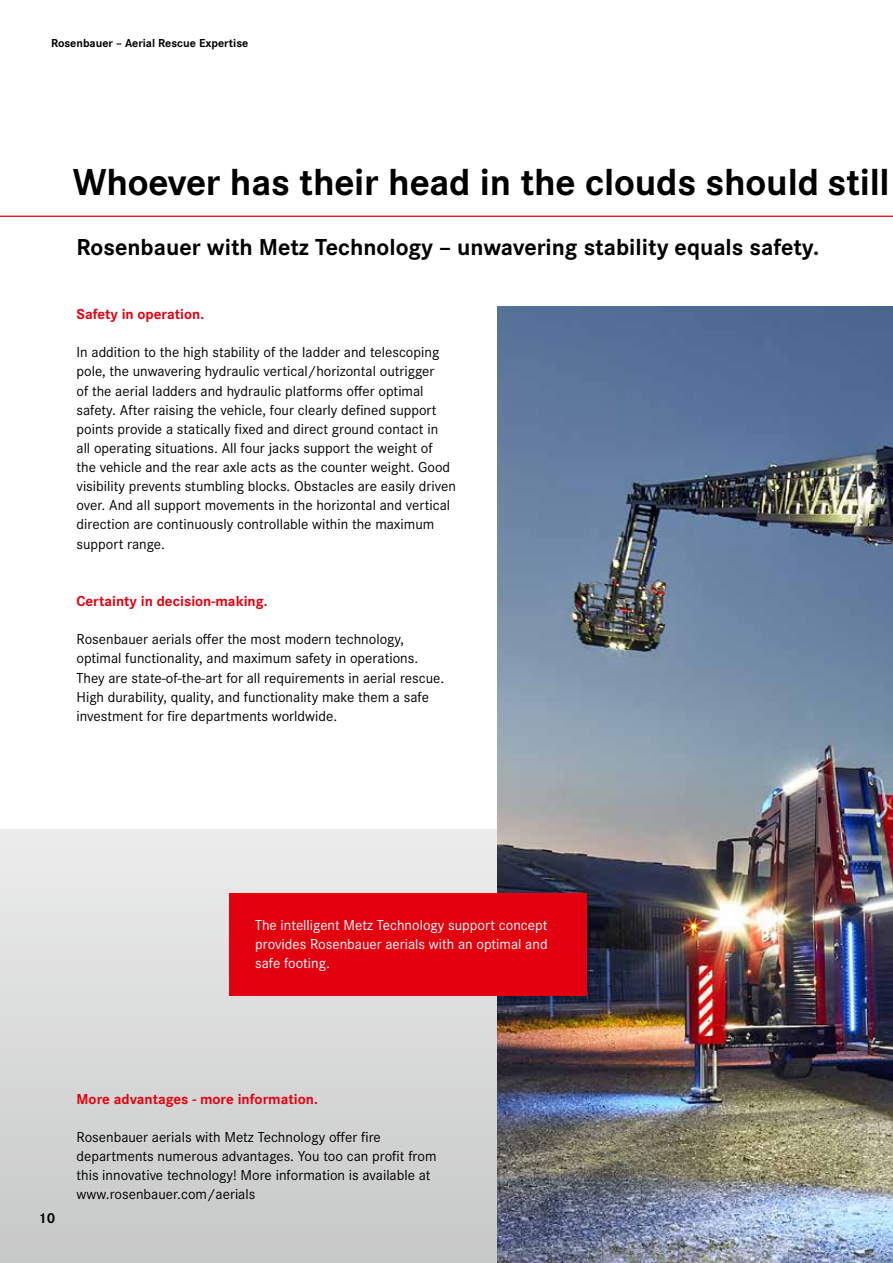
<style>
.page{position:relative;width:893px;height:1263px;background:#fff}
.page>*{position:absolute;margin:0;border:0;box-sizing:border-box;transform-origin:0 0}
.t1{font:700 39px "Corporate S";letter-spacing:-.005em;color:#000}
.t2{font:700 24px "Corporate S";color:#000}
.t3{font:15px/19.2px "Corporate S";color:#000}
.t4{font:15px/19.2px "Corporate S";color:#fff;text-align:justify}
.t5{font:700 15px "Corporate S";color:#e3000f}
.t6{font:700 15px "Corporate S";color:#000}
.t7{font:700 12px "Corporate S";color:#000}
</style>
<div class="page">
<div style="left:0;top:829px;width:893px;height:434px;background:linear-gradient(to bottom,#ececec,#c7c7c8)"></div>
<img style="left:497px;top:306px;width:396px;height:957px">
<hr style="left:0;top:216px;width:893px;height:1px;background:#e3000f">
<div style="left:230px;top:893px;width:357px;height:102px;background:#e3000f"></div>
<p class="t7" style="left:51px;top:36px;width:199px">Rosenbauer – Aerial Rescue Expertise</p>
<h1 class="t1" style="left:73px;top:160px;width:819px">Whoever has their head in the clouds should still</h1>
<h2 class="t2" style="left:77px;top:233px;width:744px">Rosenbauer with Metz Technology – unwavering stability equals safety.</h2>
<p class="t5" style="left:77px;top:305px;width:129px">Safety in operation.</p>
<p class="t3" style="left:77px;top:343px;width:381px">In addition to the high stability of the ladder and telescoping pole, the unwavering hydraulic vertical/horizontal outrigger<br>of the aerial ladders and hydraulic platforms offer optimal safety. After raising the vehicle, four clearly defined support points provide a statically fixed and direct ground contact in<br>all operating situations. All four jacks support the weight of<br>the vehicle and the rear axle acts as the counter weight. Good visibility prevents stumbling blocks. Obstacles are easily driven over. And all support movements in the horizontal and vertical direction are continuously controllable within the maximum support range.</p>
<p class="t5" style="left:77px;top:592px;width:193px">Certainty in decision-making.</p>
<p class="t3" style="left:77px;top:630px;width:369px">Rosenbauer aerials offer the most modern technology, optimal functionality, and maximum safety in operations.<br>They are state-of-the-art for all requirements in aerial rescue.<br>High durability, quality, and functionality make them a safe investment for fire departments worldwide.</p>
<p class="t4" style="left:255px;top:915px;width:294px">The intelligent Metz Technology support concept provides Rosenbauer aerials with an optimal and safe footing.</p>
<p class="t6" style="left:38px;top:1210px;width:19px">10</p>
<p class="t5" style="left:77px;top:1090px;width:243px">More advantages - more information.</p>
<p class="t3" style="left:77px;top:1127px;width:362px">Rosenbauer aerials with Metz Technology offer fire departments numerous advantages. You too can profit from this innovative technology! More information is available at www.rosenbauer.com/aerials</p>
</div>
